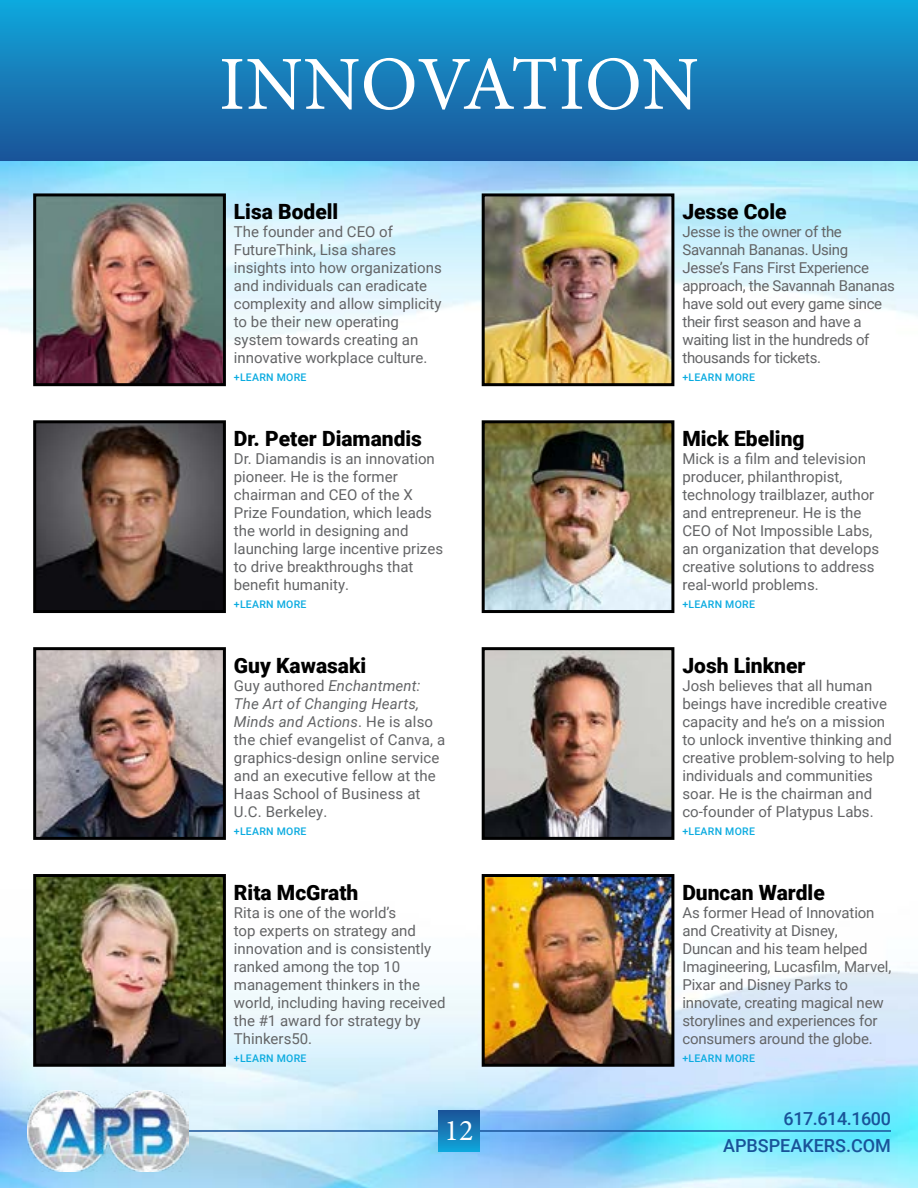
<style>
.page{position:relative;width:918px;height:1188px;background:#fff}
.page>*{position:absolute;margin:0;border:0;box-sizing:border-box;transform-origin:0 0}
.t1{font:76.5px "Minion Pro";color:#fff}
.t2{font:30px "Minion Pro";color:#fff}
.t3{font:900 21px "Roboto";color:#000}
.t4{font:500 18px/27px "Roboto";color:#195399;text-align:right}
.t5{font:15px/18px "Roboto";color:#636466}
.t6{font:15px/18px "Roboto";letter-spacing:-.02em;color:#636466}
.t7{font:500 10.5px "Roboto";letter-spacing:.025em;color:#0babe0}
.s1{font-style:italic}
</style>
<div class="page">
<img style="left:0;top:874px;width:918px;height:314px">
<img style="left:0;top:160px;width:918px;height:187px">
<div style="left:0;top:0;width:918px;height:160px;background:linear-gradient(to bottom,#10a8dc,#1c5397)"></div>
<hr style="left:169px;top:1130px;width:722px;height:2px;background:#195399">
<img style="left:27px;top:1090px;width:161px;height:82px">
<div style="left:438px;top:1111px;width:42px;height:40px;background:linear-gradient(to bottom,#1c5497,#11a2d7)"></div>
<img style="left:37px;top:197px;width:185px;height:185px">
<div style="left:33px;top:193px;width:193px;height:193px;border:3px solid #000"></div>
<img style="left:37px;top:424px;width:185px;height:185px">
<div style="left:33px;top:420px;width:193px;height:193px;border:3px solid #000"></div>
<img style="left:37px;top:651px;width:185px;height:185px">
<div style="left:33px;top:647px;width:193px;height:193px;border:3px solid #000"></div>
<img style="left:37px;top:878px;width:185px;height:185px">
<div style="left:33px;top:874px;width:193px;height:193px;border:3px solid #000"></div>
<img style="left:486px;top:197px;width:184px;height:185px">
<div style="left:482px;top:193px;width:192px;height:193px;border:3px solid #000"></div>
<img style="left:486px;top:424px;width:184px;height:185px">
<div style="left:482px;top:420px;width:192px;height:193px;border:3px solid #000"></div>
<img style="left:486px;top:651px;width:184px;height:185px">
<div style="left:482px;top:647px;width:192px;height:193px;border:3px solid #000"></div>
<img style="left:486px;top:878px;width:184px;height:185px">
<div style="left:482px;top:874px;width:192px;height:193px;border:3px solid #000"></div>
<h1 class="t1" style="left:219px;top:33px;width:481px">INNOVATION</h1>
<h3 class="t3" style="left:234px;top:197px;width:106px">Lisa Bodell</h3>
<p class="t5" style="left:234px;top:222px;width:209px">The founder and CEO of<br>FutureThink, Lisa shares insights into how organizations and individuals can eradicate complexity and allow simplicity to be their new operating system towards creating an innovative workplace culture.</p>
<p class="t7" style="left:234px;top:370px;width:74px">+LEARN MORE</p>
<h3 class="t3" style="left:234px;top:424px;width:190px">Dr. Peter Diamandis</h3>
<p class="t5" style="left:234px;top:449px;width:211px">Dr. Diamandis is an innovation pioneer. He is the former chairman and CEO of the X<br>Prize Foundation, which leads the world in designing and launching large incentive prizes to drive breakthroughs that benefit humanity.</p>
<p class="t7" style="left:234px;top:597px;width:74px">+LEARN MORE</p>
<h3 class="t3" style="left:234px;top:651px;width:134px">Guy Kawasaki</h3>
<p class="t5" style="left:234px;top:676px;width:213px">Guy authored <span class="s1">Enchantment:<br>The Art of Changing Hearts,<br>Minds and Actions</span>. He is also the chief evangelist of Canva, a graphics-design online service and an executive fellow at the<br>Haas School of Business at<br>U.C. Berkeley.</p>
<p class="t7" style="left:234px;top:824px;width:74px">+LEARN MORE</p>
<h3 class="t3" style="left:234px;top:878px;width:126px">Rita McGrath</h3>
<p class="t5" style="left:234px;top:903px;width:213px">Rita is one of the world’s<br>top experts on strategy and innovation and is consistently ranked among the top 10 management thinkers in the world, including having received the #1 award for strategy by<br>Thinkers50.</p>
<p class="t7" style="left:234px;top:1051px;width:74px">+LEARN MORE</p>
<h2 class="t2" style="left:444px;top:1111px;width:31px">12</h2>
<h3 class="t3" style="left:682px;top:197px;width:106px">Jesse Cole</h3>
<p class="t6" style="left:682px;top:222px;width:214px">Jesse is the owner of the<br>Savannah Bananas. Using<br>Jesse’s Fans First Experience approach, the Savannah Bananas have sold out every game since their first season and have a waiting list in the hundreds of thousands for tickets.</p>
<p class="t7" style="left:682px;top:370px;width:74px">+LEARN MORE</p>
<h3 class="t3" style="left:682px;top:424px;width:124px">Mick Ebeling</h3>
<p class="t5" style="left:682px;top:449px;width:198px">Mick is a film and television producer, philanthropist, technology trailblazer, author and entrepreneur. He is the<br>CEO of Not Impossible Labs, an organization that develops creative solutions to address real-world problems.</p>
<p class="t7" style="left:682px;top:597px;width:74px">+LEARN MORE</p>
<h3 class="t3" style="left:682px;top:651px;width:125px">Josh Linkner</h3>
<p class="t5" style="left:682px;top:676px;width:214px">Josh believes that all human beings have incredible creative capacity and he’s on a mission to unlock inventive thinking and creative problem-solving to help individuals and communities soar. He is the chairman and co-founder of Platypus Labs.</p>
<p class="t7" style="left:682px;top:824px;width:74px">+LEARN MORE</p>
<h3 class="t3" style="left:682px;top:878px;width:144px">Duncan Wardle</h3>
<p class="t5" style="left:682px;top:903px;width:210px">As former Head of Innovation and Creativity at Disney,<br>Duncan and his team helped<br>Imagineering, Lucasfilm, Marvel,<br>Pixar and Disney Parks to innovate, creating magical new storylines and experiences for consumers around the globe.</p>
<p class="t7" style="left:682px;top:1051px;width:74px">+LEARN MORE</p>
<p class="t4" style="left:723px;top:1104px;width:169px">617.614.1600<br>APBSPEAKERS.COM</p>
</div>
